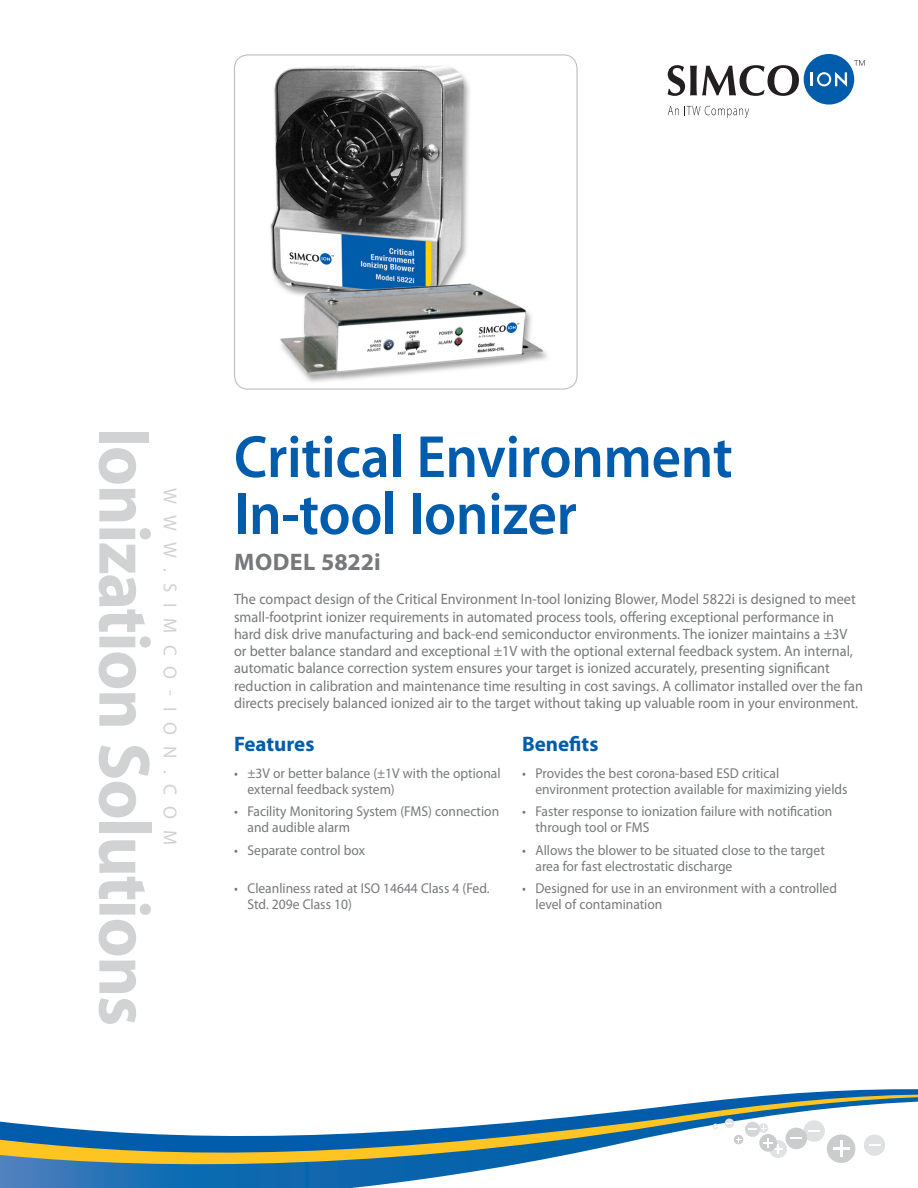
<style>
.page{position:relative;width:918px;height:1188px;background:#fff}
.page>*{position:absolute;margin:0;border:0;box-sizing:border-box;transform-origin:0 0}
.t1{font:700 73.5px "Myriad Pro";letter-spacing:-.02em;color:#d1d2d4;scale:.95 1}
.Cover__Main_head{font:600 60px/57px "Myriad Pro";letter-spacing:-.005em;color:#015dab;scale:.95 1}
.Cover__Subhead{font:700 24px "Myriad Pro";letter-spacing:.01em;color:#76787b}
.Cover__F_B_Head{font:700 21px "Myriad Pro";color:#015dab}
.t2{font:18.75px "Myriad Pro";letter-spacing:.59em;color:#d1d2d4}
.Cover__Body_Copy{font:15px/17.2px "Myriad Pro";color:#76787b;scale:.95 1}
.Cover__F_B_bullets{font:14.25px/15.8px "Myriad Pro";color:#76787b;scale:.95 1}
</style>
<div class="page">
<svg style="left:854px;top:60px;width:11px;height:6px"></svg>
<div style="left:804px;top:54px;width:50px;height:51px;background:#015dab;border-radius:50%"></div>
<svg style="left:811px;top:72px;width:36px;height:15px"></svg>
<svg style="left:668px;top:65px;width:131px;height:31px"></svg>
<svg style="left:668px;top:106px;width:81px;height:12px"></svg>
<svg style="left:787px;top:1089px;width:131px;height:5px"></svg>
<svg style="left:751px;top:1094px;width:167px;height:3px"></svg>
<svg style="left:0;top:1097px;width:918px;height:91px"></svg>
<div style="left:759px;top:1123px;width:9px;height:10px;background:#e1e2e4;border-radius:50%"></div>
<div style="left:803px;top:1120px;width:22px;height:22px;background:#e0e1e3;border-radius:50%"></div>
<svg style="left:808px;top:1130px;width:12px;height:1px"></svg>
<div style="left:769px;top:1140px;width:18px;height:18px;background:#e1e2e4;border-radius:50%"></div>
<div style="left:725px;top:1119px;width:9px;height:9px;background:#e1e2e4;border-radius:50%"></div>
<div style="left:745px;top:1122px;width:15px;height:15px;background:#d5d6d8;border-radius:50%"></div>
<div style="left:759px;top:1134px;width:18px;height:18px;background:#cbccce;border-radius:50%"></div>
<div style="left:786px;top:1128px;width:21px;height:21px;background:#cbccce;border-radius:50%"></div>
<div style="left:827px;top:1134px;width:28px;height:29px;background:#cbccce;border-radius:50%"></div>
<div style="left:864px;top:1134px;width:21px;height:22px;background:#e0e1e3;border-radius:50%"></div>
<svg style="left:748px;top:1126px;width:18px;height:5px"></svg>
<svg style="left:790px;top:1137px;width:12px;height:2px"></svg>
<svg style="left:869px;top:1144px;width:12px;height:2px"></svg>
<svg style="left:763px;top:1138px;width:20px;height:16px"></svg>
<svg style="left:833px;top:1141px;width:16px;height:16px"></svg>
<svg style="left:734px;top:1135px;width:9px;height:9px"></svg>
<svg style="left:713px;top:1124px;width:5px;height:5px"></svg>
<img style="left:270px;top:66px;width:277px;height:316px">
<div style="left:234px;top:54px;width:344px;height:336px;border:1px solid #bebfc2;border-radius:14px"></div>
<h1 class="t1" style="left:172px;top:428px;width:632px;rotate:90deg">Ionization Solutions</h1>
<p class="t2" style="left:182px;top:488px;width:359px;rotate:90deg">WWW.SIMCO-ION.COM</p>
<p class="Cover__Main_head" style="left:234px;top:427px;width:527px">Critical Environment<br>In-tool Ionizer</p>
<p class="Cover__Subhead" style="left:234px;top:547px;width:148px">MODEL 5822i</p>
<p class="Cover__Body_Copy" style="left:234px;top:590px;width:664px">The compact design of the Critical Environment In-tool Ionizing Blower, Model 5822i is designed to meet small-footprint ionizer requirements in automated process tools, offering exceptional performance in hard disk drive manufacturing and back-end semiconductor environments. The ionizer maintains a ±3V or better balance standard and exceptional ±1V with the optional external feedback system. An internal, automatic balance correction system ensures your target is ionized accurately, presenting significant reduction in calibration and maintenance time resulting in cost savings. A collimator installed over the fan directs precisely balanced ionized air to the target without taking up valuable room in your environment.</p>
<p class="Cover__F_B_Head" style="left:234px;top:730px;width:82px">Features</p>
<p class="Cover__F_B_Head" style="left:522px;top:730px;width:78px">Benefits</p>
<p class="Cover__F_B_bullets" style="left:248px;top:765px;width:268px;text-indent:-14px">• ±3V or better balance (±1V with the optional external feedback system)</p>
<p class="Cover__F_B_bullets" style="left:536px;top:765px;width:330px;text-indent:-14px">• Provides the best corona-based ESD critical environment protection available for maximizing yields</p>
<p class="Cover__F_B_bullets" style="left:248px;top:803px;width:266px;text-indent:-14px">• Facility Monitoring System (FMS) connection and audible alarm</p>
<p class="Cover__F_B_bullets" style="left:536px;top:803px;width:314px;text-indent:-14px">• Faster response to ionization failure with notification through tool or FMS</p>
<p class="Cover__F_B_bullets" style="left:234px;top:842px;width:139px">• Separate control box</p>
<p class="Cover__F_B_bullets" style="left:536px;top:842px;width:306px;text-indent:-14px">• Allows the blower to be situated close to the target area for fast electrostatic discharge</p>
<p class="Cover__F_B_bullets" style="left:248px;top:880px;width:256px;text-indent:-14px">• Cleanliness rated at ISO 14644 Class 4 (Fed.<br>Std. 209e Class 10)</p>
<p class="Cover__F_B_bullets" style="left:536px;top:880px;width:319px;text-indent:-14px">• Designed for use in an environment with a controlled level of contamination</p>
</div>
